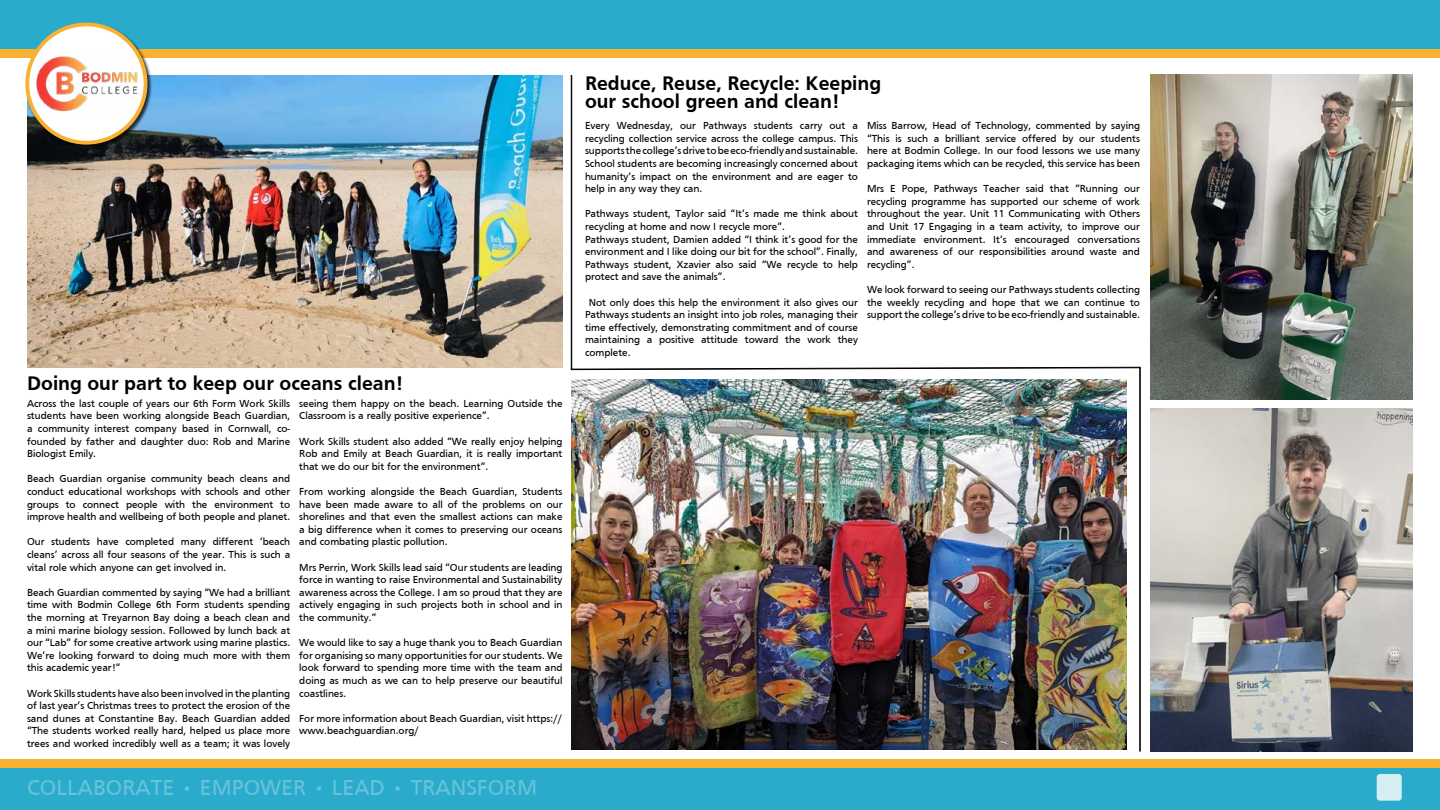
<style>
.page{position:relative;width:1440px;height:810px;background:#fff}
.page>*{position:absolute;margin:0;border:0;box-sizing:border-box;transform-origin:0 0}
.t1{font:22.27px "Frutiger";color:#66c3da}
.t2{font:700 20.25px/18.8px "Frutiger";color:#000}
.t3{font:10.5px/12.6px "Frutiger";color:#000;text-align:justify}
</style>
<div class="page">
<img style="left:27px;top:75px;width:535px;height:292px">
<div style="left:0;top:767px;width:1440px;height:43px;background:#2babcc"></div>
<div style="left:0;top:0;width:1440px;height:50px;background:#2babcc"></div>
<div style="left:0;top:759px;width:1440px;height:8px;background:#f8b133"></div>
<div style="left:0;top:50px;width:1440px;height:8px;background:#f8b133"></div>
<div style="left:1377px;top:774px;width:25px;height:27px;background:#d4eef4;border-radius:3px"></div>
<div style="left:25px;top:22px;width:128px;height:128px;background:#000;opacity:.75"></div>
<div style="left:27px;top:24px;width:119px;height:119px;background:#fff;border-radius:50%"></div>
<img style="left:34px;top:53px;width:105px;height:61px">
<div style="left:25px;top:22px;width:122px;height:123px;border:4px solid #f8b133;border-radius:50%"></div>
<img style="left:571px;top:75px;width:569px;height:677px">
<img style="left:1150px;top:75px;width:263px;height:324px">
<img style="left:1150px;top:409px;width:263px;height:343px">
<h2 class="t2" style="left:27px;top:373px;width:377px">Doing our part to keep our oceans clean!</h2>
<p class="t3" style="left:27px;top:397px;width:265px">Across the last couple of years our 6th Form Work Skills students have been working alongside Beach Guardian, a community interest company based in Cornwall, co&shy;founded by father and daughter duo: Rob and Marine Biologist Emily.</p>
<p class="t3" style="left:27px;top:472px;width:265px">Beach Guardian organise community beach cleans and conduct educational workshops with schools and other groups to connect people with the environment to improve health and wellbeing of both people and planet.</p>
<p class="t3" style="left:27px;top:535px;width:265px">Our students have completed many different ‘beach cleans’ across all four seasons of the year. This is such a vital role which anyone can get involved in.</p>
<p class="t3" style="left:27px;top:586px;width:265px">Beach Guardian commented by saying “We had a brilliant time with Bodmin College 6th Form students spending the morning at Treyarnon Bay doing a beach clean and a mini marine biology session. Followed by lunch back at our “Lab” for some creative artwork using marine plastics.<br>We’re looking forward to doing much more with them this academic year!”</p>
<p class="t3" style="left:27px;top:687px;width:265px">Work Skills students have also been involved in the planting of last year’s Christmas trees to protect the erosion of the sand dunes at Constantine Bay. Beach Guardian added “The students worked really hard, helped us place more trees and worked incredibly well as a team; it was lovely</p>
<p class="t3" style="left:299px;top:397px;width:265px">seeing them happy on the beach. Learning Outside the<br>Classroom is a really positive experience”.</p>
<p class="t3" style="left:299px;top:435px;width:265px">Work Skills student also added “We really enjoy helping Rob and Emily at Beach Guardian, it is really important that we do our bit for the environment”.</p>
<p class="t3" style="left:299px;top:485px;width:265px">From working alongside the Beach Guardian, Students have been made aware to all of the problems on our shorelines and that even the smallest actions can make a big difference when it comes to preserving our oceans and combating plastic pollution.</p>
<p class="t3" style="left:299px;top:561px;width:265px">Mrs Perrin, Work Skills lead said “Our students are leading force in wanting to raise Environmental and Sustainability awareness across the College. I am so proud that they are actively engaging in such projects both in school and in the community.”</p>
<p class="t3" style="left:299px;top:636px;width:265px">We would like to say a huge thank you to Beach Guardian for organising so many opportunities for our students. We look forward to spending more time with the team and doing as much as we can to help preserve our beautiful coastlines.</p>
<p class="t3" style="left:299px;top:712px;width:265px">For more information about Beach Guardian, visit https:// www.beachguardian.org/</p>
<h1 class="t1" style="left:27px;top:775px;width:512px">COLLABORATE • EMPOWER • LEAD • TRANSFORM</h1>
<h2 class="t2" style="left:585px;top:73px;width:298px">Reduce, Reuse, Recycle: Keeping our school green and clean!</h2>
<p class="t3" style="left:585px;top:119px;width:275px">Every Wednesday, our Pathways students carry out a recycling collection service across the college campus. This supports the college’s drive to be eco-friendly and sustainable.<br>School students are becoming increasingly concerned about humanity’s impact on the environment and are eager to help in any way they can.</p>
<p class="t3" style="left:585px;top:208px;width:275px;text-align:left">Pathways student, Taylor said “It’s made me think about recycling at home and now I recycle more”.<br>Pathways student, Damien added “I think it’s good for the environment and I like doing our bit for the school”. Finally, Pathways student, Xzavier also said “We recycle to help protect and save the animals”.</p>
<p class="t3" style="left:585px;top:296px;width:275px;text-indent:4px">Not only does this help the environment it also gives our Pathways students an insight into job roles, managing their time effectively, demonstrating commitment and of course maintaining a positive attitude toward the work they complete.</p>
<p class="t3" style="left:867px;top:119px;width:275px">Miss Barrow, Head of Technology, commented by saying “This is such a brilliant service offered by our students here at Bodmin College. In our food lessons we use many packaging items which can be recycled, this service has been</p>
<p class="t3" style="left:867px;top:182px;width:275px">Mrs E Pope, Pathways Teacher said that “Running our recycling programme has supported our scheme of work throughout the year. Unit 11 Communicating with Others and Unit 17 Engaging in a team activity, to improve our immediate environment. It’s encouraged conversations and awareness of our responsibilities around waste and recycling”.</p>
<p class="t3" style="left:867px;top:283px;width:275px">We look forward to seeing our Pathways students collecting the weekly recycling and hope that we can continue to support the college’s drive to be eco-friendly and sustainable.</p>
</div>
